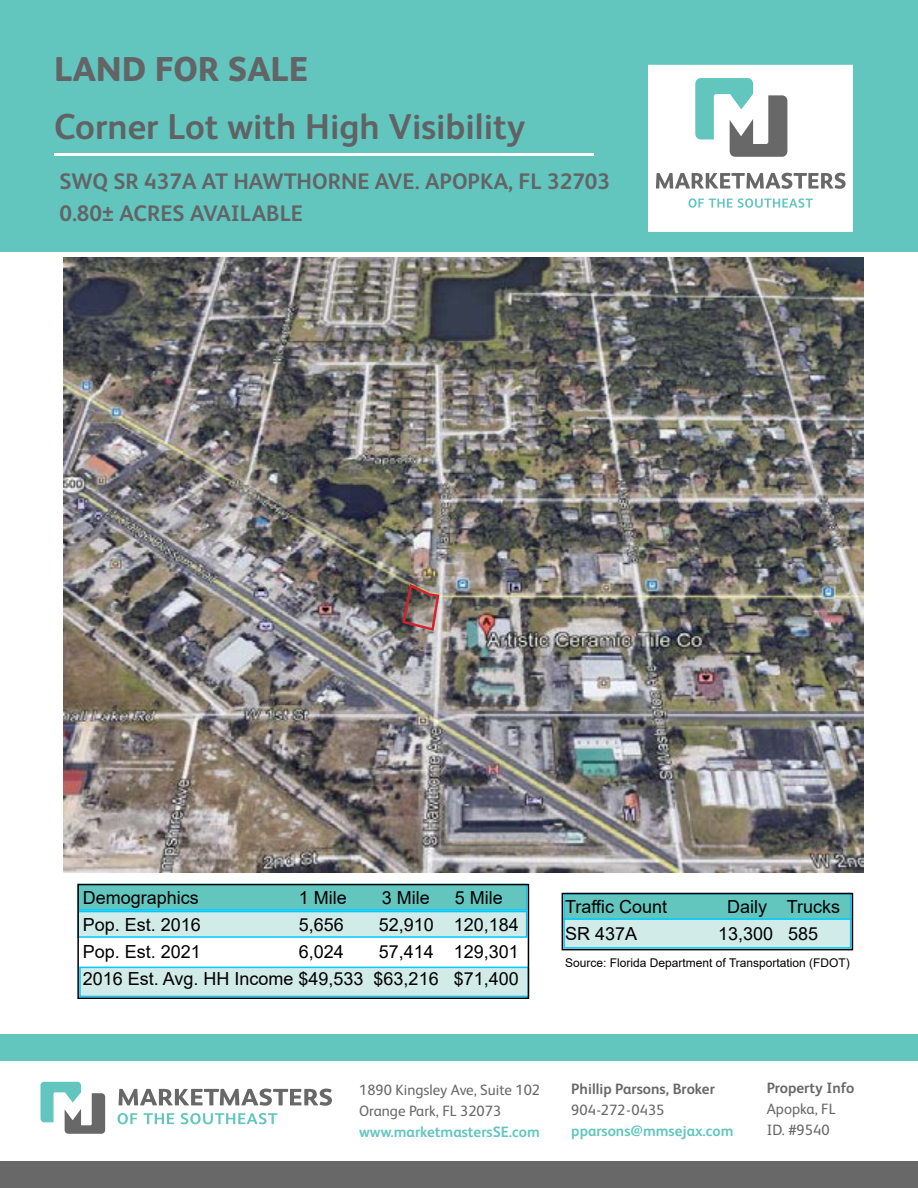
<style>
.page{position:relative;width:918px;height:1188px;background:#fff}
.page>*{position:absolute;margin:0;border:0;box-sizing:border-box;transform-origin:0 0}
.t1{font:700 36px "FS Albert Pro";color:#616264}
.t2{font:800 34.5px "FS Albert Pro";color:#636466}
.t3{font:700 22.5px/31.5px "FS Albert Pro";color:#636466}
.t4{font:18px/27px "Arial";color:#000;text-align:right}
.t5{font:15px/21px "FS Albert Pro";color:#696869}
.t6{font:700 15px "FS Albert Pro";color:#62c6bf}
.t7{font:700 15px "FS Albert Pro";color:#696869}
.t8{font:12px "Arial";color:#000}
</style>
<div class="page">
<div style="left:563px;top:918px;width:288px;height:31px;background:#d0ebe8"></div>
<div style="left:563px;top:893px;width:288px;height:27px;background:#62c6bf;border:2px solid #00c9ff"></div>
<div style="left:79px;top:967px;width:450px;height:30px;background:#d0ebe8;border:2px solid #00c9ff"></div>
<div style="left:77px;top:911px;width:450px;height:27px;background:#d0ebe8;border:2px solid #00c9ff"></div>
<div style="left:77px;top:884px;width:450px;height:27px;background:#62c6bf;border:2px solid #00c9ff"></div>
<div style="left:0;top:1161px;width:918px;height:27px;background:#696869"></div>
<div style="left:0;top:1034px;width:918px;height:27px;background:#62c6bf"></div>
<svg style="left:119px;top:1089px;width:213px;height:17px"></svg>
<svg style="left:118px;top:1113px;width:56px;height:11px"></svg>
<svg style="left:181px;top:1113px;width:97px;height:11px"></svg>
<svg style="left:41px;top:1082px;width:64px;height:52px"></svg>
<img style="left:64px;top:257px;width:800px;height:616px">
<svg style="left:401px;top:582px;width:40px;height:50px;background:#90716e"></svg>
<div style="left:77px;top:884px;width:452px;height:115px;border:2px solid #000"></div>
<div style="left:562px;top:893px;width:291px;height:57px;border:2px solid #000"></div>
<div style="left:0;top:0;width:918px;height:252px;background:#62c6bf"></div>
<hr style="left:54px;top:153px;width:540px;height:3px;background:#fafdfc">
<div style="left:648px;top:65px;width:205px;height:167px;background:#fff;border:2px solid #fff"></div>
<svg style="left:656px;top:173px;width:190px;height:16px"></svg>
<svg style="left:688px;top:198px;width:125px;height:10px"></svg>
<svg style="left:695px;top:78px;width:92px;height:79px"></svg>
<h2 class="t2" style="left:54px;top:42px;width:256px">LAND FOR SALE</h2>
<h1 class="t1" style="left:54px;top:102px;width:473px">Corner Lot with High Visibility</h1>
<p class="t3" style="left:59px;top:165px;width:552px">SWQ SR 437A AT HAWTHORNE AVE. APOPKA, FL 32703<br>0.80± ACRES AVAILABLE</p>
<p class="t4" style="left:83px;top:884px;width:118px">Demographics</p>
<p class="t4" style="left:299px;top:884px;width:50px">1 Mile</p>
<p class="t4" style="left:382px;top:884px;width:50px">3 Mile</p>
<p class="t4" style="left:455px;top:884px;width:50px">5 Mile</p>
<p class="t4" style="left:83px;top:911px;width:120px">Pop. Est. 2016</p>
<p class="t4" style="left:299px;top:911px;width:47px">5,656</p>
<p class="t4" style="left:379px;top:911px;width:142px">52,910 120,184</p>
<p class="t4" style="left:83px;top:938px;width:120px">Pop. Est. 2021</p>
<p class="t4" style="left:299px;top:938px;width:47px">6,024</p>
<p class="t4" style="left:83px;top:938px;width:438px">57,414 129,301<br>2016 Est. Avg. HH Income $49,533 $63,216 $71,400</p>
<p class="t4" style="left:565px;top:893px;width:103px">Traffic Count</p>
<p class="t4" style="left:727px;top:893px;width:115px">Daily Trucks</p>
<p class="t4" style="left:565px;top:920px;width:74px">SR 437A</p>
<p class="t4" style="left:718px;top:920px;width:102px">13,300 585</p>
<p class="t8" style="left:565px;top:955px;width:286px">Source: Florida Department of Transportation (FDOT)</p>
<p class="t5" style="left:359px;top:1079px;width:183px">1890 Kingsley Ave, Suite 102<br>Orange Park, FL 32073</p>
<p class="t6" style="left:359px;top:1122px;width:182px">www.marketmastersSE.com</p>
<p class="t7" style="left:571px;top:1079px;width:145px">Phillip Parsons, Broker</p>
<p class="t5" style="left:571px;top:1099px;width:95px">904-272-0435</p>
<p class="t6" style="left:571px;top:1121px;width:164px">pparsons@mmsejax.com</p>
<p class="t7" style="left:767px;top:1078px;width:89px">Property Info</p>
<p class="t5" style="left:767px;top:1098px;width:70px">Apopka, FL<br>ID. #9540</p>
</div>
